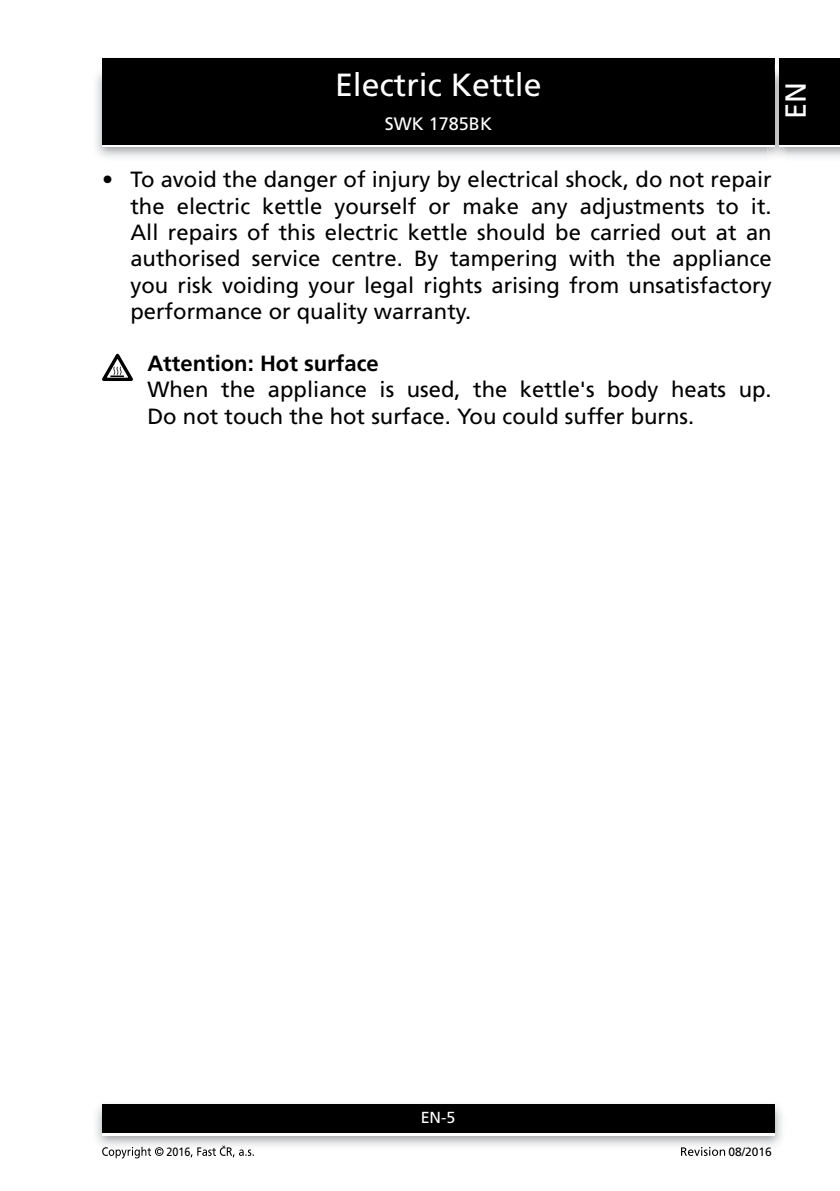
<style>
.page{position:relative;width:840px;height:1191px;background:#fff}
.page>*{position:absolute;margin:0;border:0;box-sizing:border-box;transform-origin:0 0}
.t1{font:32px "Frutiger CE";color:#fff}
.t2{font:29px "Frutiger CE";color:#fff}
.t3{font:22px/26.4px "Frutiger CE";color:#000;text-align:justify}
.t4{font:700 22px "Frutiger CE";color:#000}
.t5{font:18px "Frutiger CE";color:#fff}
.t6{font:16px "Frutiger CE";color:#fff}
.t7{font:12px "Frutiger CE";color:#000}
.t8{font:12px "Frutiger CE";color:#000;scale:.9 1}
</style>
<div class="page">
<img style="left:96px;top:72px;width:743px;height:85px">
<div style="left:102px;top:61px;width:672px;height:86px;background:linear-gradient(to right,#fff,#fff)"></div>
<div style="left:102px;top:58px;width:672px;height:86px;background:#000"></div>
<img style="left:96px;top:1104px;width:686px;height:42px">
<div style="left:102px;top:1107px;width:672px;height:28px;background:linear-gradient(to right,#fff,#fff)"></div>
<div style="left:102px;top:1104px;width:672px;height:28px;background:#000"></div>
<img style="left:767px;top:64px;width:18px;height:93px">
<svg style="left:767px;top:144px;width:7px;height:3px"></svg>
<img style="left:774px;top:70px;width:1px;height:74px">
<img style="left:767px;top:73px;width:7px;height:71px">
<div style="left:778px;top:61px;width:61px;height:86px;background:linear-gradient(to right,#fff,#fff)"></div>
<div style="left:778px;top:58px;width:61px;height:86px;background:#000"></div>
<svg style="left:102px;top:1146px;width:61px;height:12px"></svg>
<svg style="left:190px;top:1145px;width:64px;height:12px"></svg>
<svg style="left:681px;top:1147px;width:43px;height:8px"></svg>
<svg style="left:102px;top:354px;width:31px;height:27px"></svg>
<h1 class="t1" style="left:335px;top:68px;width:208px">Electric Kettle</h1>
<p class="t5" style="left:384px;top:114px;width:109px">SWK 1785BK</p>
<h2 class="t2" style="left:780px;top:119px;width:39px;rotate:-90deg">EN</h2>
<p class="t3" style="left:130px;top:167px;width:642px;text-indent:-28px">• To avoid the danger of injury by electrical shock, do not repair the electric kettle yourself or make any adjustments to it.<br>All repairs of this electric kettle should be carried out at an authorised service centre. By tampering with the appliance you risk voiding your legal rights arising from unsatisfactory performance or quality warranty.</p>
<p class="t4" style="left:147px;top:352px;width:233px">Attention: Hot surface</p>
<p class="t3" style="left:147px;top:377px;width:625px">When the appliance is used, the kettle's body heats up.<br>Do not touch the hot surface. You could suffer burns.</p>
<p class="t6" style="left:420px;top:1109px;width:36px">EN-5</p>
<p class="t8" style="left:166px;top:1145px;width:28px">2016</p>
<p class="t7" style="left:728px;top:1145px;width:45px">08/2016</p>
</div>
